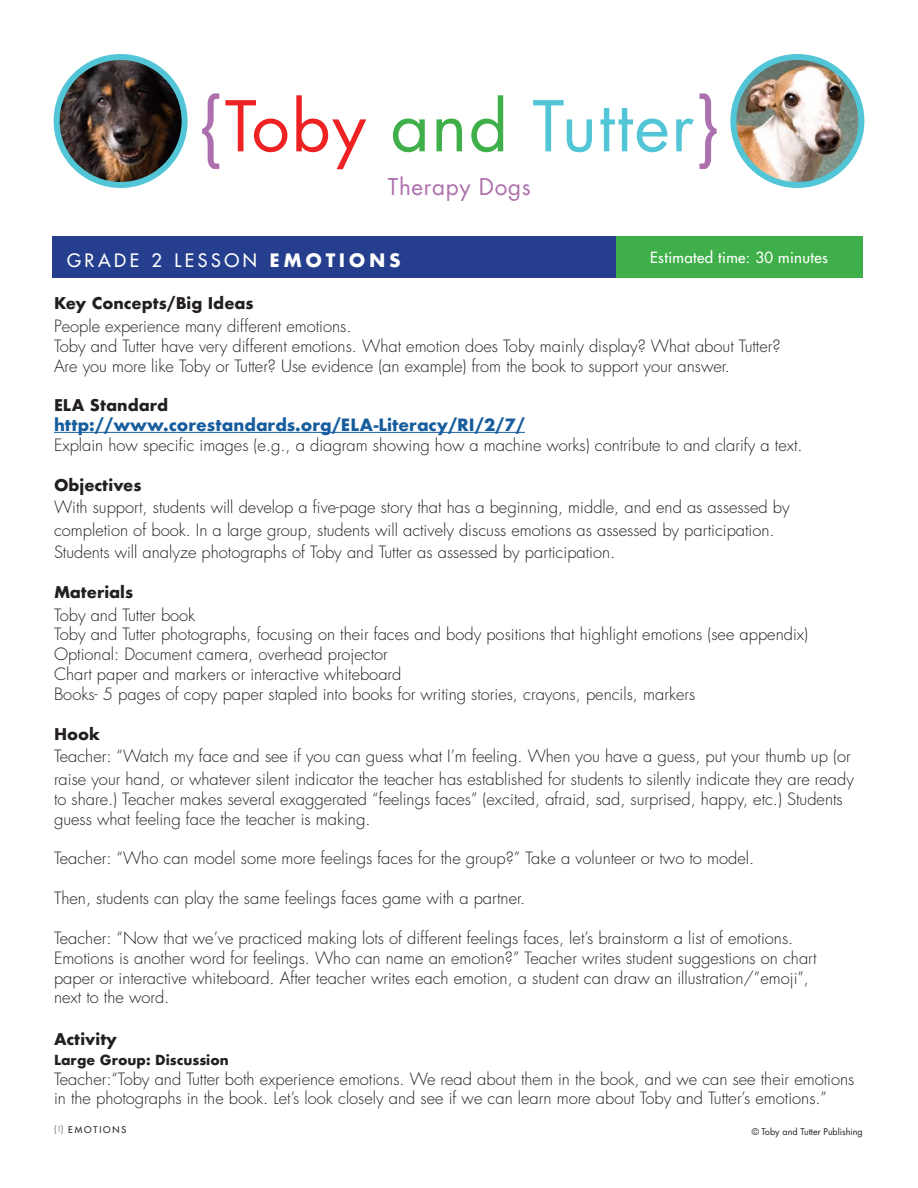
<style>
.page{position:relative;width:918px;height:1188px;background:#fff}
.page>*{position:absolute;margin:0;border:0;box-sizing:border-box;transform-origin:0 0}
.t1{font:67.95px "Futura";letter-spacing:.025em;color:#52c5d6}
.t2{font:22.5px "Futura";letter-spacing:.03em;color:#ad70ae}
.t3{font:500 18px "Futura Std";letter-spacing:.2em;color:#fff}
.COPY{font:300 16.5px/20px "Futura";color:#231f20}
.smaller_heads{font:300 16.5px/20px "Futura";color:#231f20}
.t4{font:700 16.5px "Futura";color:#175d9e}
.Heading{font:700 15.75px "Futura";color:#231f20}
.t5{font:500 15px "Futura Std";letter-spacing:.025em;color:#fff}
.smaller_heads-2{font:700 13.5px "Futura";color:#231f20}
.t6{font:9px "Futura";color:#231f20}
.t7{font:500 9px "Futura Std";letter-spacing:.2em;color:#231f20}
.s1{font-size:73.5px;color:#ad70ae}
.s2{color:#ee2123}
.s3{color:#3eaf49}
.s4{font-family:"Futura";font-weight:700}
</style>
<div class="page">
<hr style="left:54px;top:432px;width:471px;height:1px;background:#175d9e">
<div style="left:52px;top:237px;width:810px;height:41px;background:#3eaf49"></div>
<div style="left:52px;top:237px;width:564px;height:41px;background:#253f8e"></div>
<img style="left:57px;top:57px;width:128px;height:128px;border-radius:64px">
<div style="left:54px;top:54px;width:134px;height:134px;border:6px solid #52c5d6;border-radius:50%"></div>
<img style="left:733px;top:57px;width:126px;height:128px">
<div style="left:730px;top:54px;width:134px;height:134px;border:6px solid #52c5d6;border-radius:50%"></div>
<p class="t1" style="left:198px;top:80px;width:524px"><span class="s1">{</span><span class="s2">Toby</span> <span class="s3">and</span> Tutter<span class="s1">}</span></p>
<p class="t2" style="left:388px;top:172px;width:145px">Therapy Dogs</p>
<p class="t3" style="left:67px;top:249px;width:335px">GRADE 2 LESSON <span class="s4">EMOTIONS</span></p>
<p class="t5" style="left:650px;top:248px;width:179px">Estimated time: 30 minutes</p>
<p class="Heading" style="left:54px;top:292px;width:201px">Key Concepts/Big Ideas</p>
<p class="COPY" style="left:54px;top:316px;width:299px">People experience many different emotions.</p>
<p class="COPY" style="left:54px;top:336px;width:728px">Toby and Tutter have very different emotions. What emotion does Toby mainly display? What about Tutter?</p>
<p class="COPY" style="left:54px;top:356px;width:677px">Are you more like Toby or Tutter? Use evidence (an example) from the book to support your answer.</p>
<p class="Heading" style="left:54px;top:394px;width:116px">ELA Standard</p>
<p class="t4" style="left:54px;top:413px;width:472px">http://www.corestandards.org/ELA-Literacy/RI/2/7/</p>
<p class="COPY" style="left:54px;top:435px;width:750px">Explain how specific images (e.g., a diagram showing how a machine works) contribute to and clarify a text.</p>
<p class="Heading" style="left:54px;top:473px;width:89px">Objectives</p>
<p class="COPY" style="left:54px;top:496px;width:737px;line-height:22.5px">With support, students will develop a five-page story that has a beginning, middle, and end as assessed by completion of book. In a large group, students will actively discuss emotions as assessed by participation.</p>
<p class="COPY" style="left:54px;top:542px;width:563px">Students will analyze photographs of Toby and Tutter as assessed by participation.</p>
<p class="Heading" style="left:54px;top:581px;width:81px">Materials</p>
<p class="COPY" style="left:54px;top:605px;width:143px">Toby and Tutter book</p>
<p class="COPY" style="left:54px;top:625px;width:756px">Toby and Tutter photographs, focusing on their faces and body positions that highlight emotions (see appendix)</p>
<p class="COPY" style="left:54px;top:644px;width:335px">Optional: Document camera, overhead projector</p>
<p class="COPY" style="left:54px;top:664px;width:349px">Chart paper and markers or interactive whiteboard</p>
<p class="COPY" style="left:54px;top:684px;width:643px">Books- 5 pages of copy paper stapled into books for writing stories, crayons, pencils, markers</p>
<p class="Heading" style="left:54px;top:722px;width:48px">Hook</p>
<p class="COPY" style="left:54px;top:745px;width:801px;line-height:22.5px">Teacher: “Watch my face and see if you can guess what I’m feeling. When you have a guess, put your thumb up (or raise your hand, or whatever silent indicator the teacher has established for students to silently indicate they are ready</p>
<p class="COPY" style="left:54px;top:789px;width:790px">to share.) Teacher makes several exaggerated “feelings faces” (excited, afraid, sad, surprised, happy, etc.) Students guess what feeling face the teacher is making.</p>
<p class="COPY" style="left:54px;top:848px;width:702px">Teacher: “Who can model some more feelings faces for the group?” Take a volunteer or two to model.</p>
<p class="COPY" style="left:54px;top:888px;width:473px">Then, students can play the same feelings faces game with a partner.</p>
<p class="COPY" style="left:54px;top:928px;width:764px">Teacher: “Now that we’ve practiced making lots of different feelings faces, let’s brainstorm a list of emotions.<br>Emotions is another word for feelings. Who can name an emotion?” Teacher writes student suggestions on chart paper or interactive whiteboard. After teacher writes each emotion, a student can draw an illustration/”emoji”, next to the word.</p>
<p class="Heading" style="left:54px;top:1028px;width:65px">Activity</p>
<p class="smaller_heads-2" style="left:54px;top:1050px;width:176px">Large Group: Discussion</p>
<p class="smaller_heads" style="left:54px;top:1069px;width:802px">Teacher:“Toby and Tutter both experience emotions. We read about them in the book, and we can see their emotions in the photographs in the book. Let’s look closely and see if we can learn more about Toby and Tutter’s emotions.”</p>
<p class="t6" style="left:752px;top:1125px;width:113px">© Toby and Tutter Publishing</p>
<p class="t7" style="left:54px;top:1124px;width:74px"><sup>{</sup><sup>1</sup><sup>}</sup> EMOTIONS</p>
</div>
